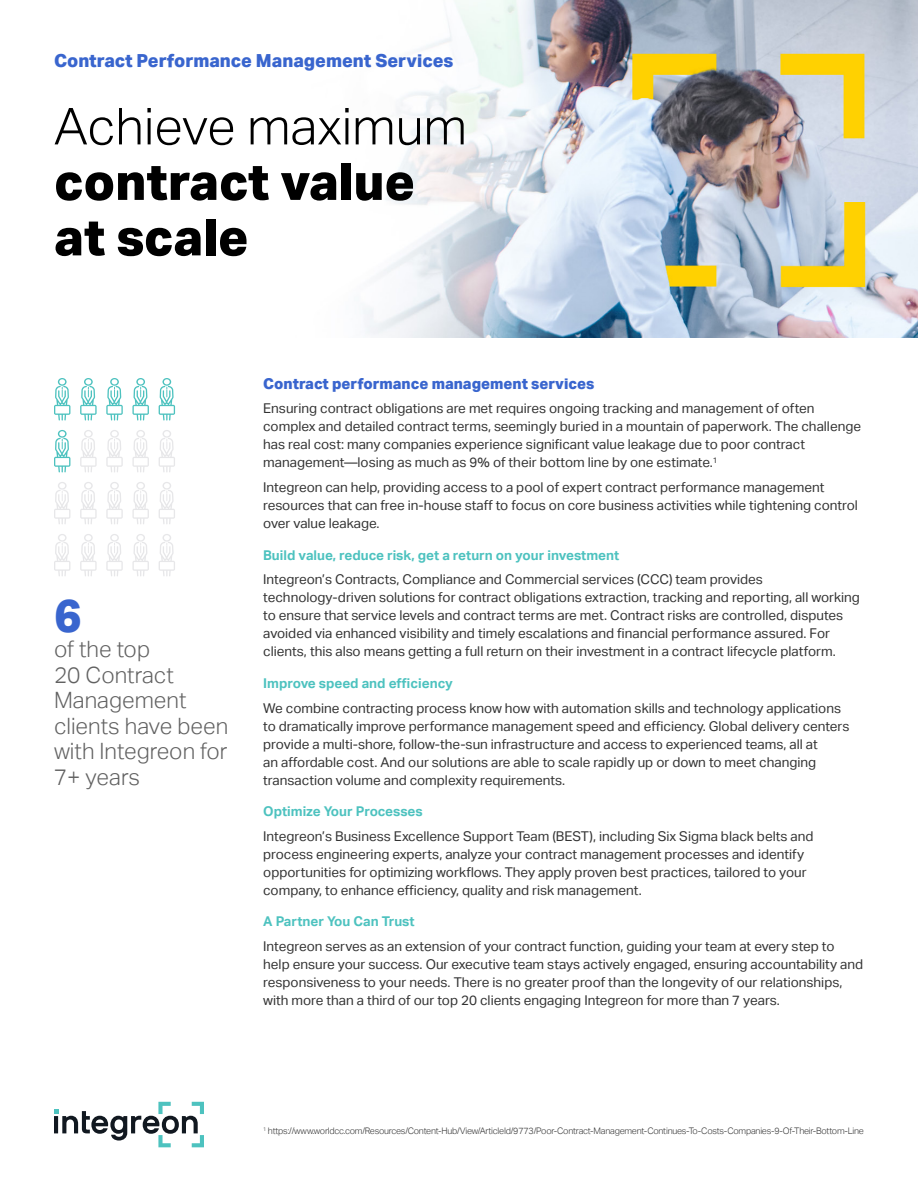
<style>
.page{position:relative;width:918px;height:1188px;background:#fff}
.page>*{position:absolute;margin:0;border:0;box-sizing:border-box;transform-origin:0 0}
.t1{font:800 51px/55.5px "Aktiv Grotesk";color:#000}
.t2{font:300 51px "Aktiv Grotesk";color:#000}
.t3{font:800 46.5px "Aktiv Grotesk";color:#3965ce}
.t4{font:300 22.5px/25.5px "Aktiv Grotesk";color:#616161}
.t5{font:800 18px "Aktiv Grotesk";color:#3965ce}
.t6{font:800 15px "Aktiv Grotesk";color:#3965ce}
.t7{font:13.5px/18px "Aktiv Grotesk";color:#333}
.t8{font:700 13.5px "Aktiv Grotesk";color:#4dc2bf}
.t9{font:300 9px "Aktiv Grotesk";letter-spacing:-.025em;color:#333}
</style>
<div class="page">
<svg style="left:54px;top:1102px;width:150px;height:45px"></svg>
<hr style="left:54px;top:1116px;width:4px;height:17px;background:#111820">
<img style="left:363px;top:0;width:555px;height:338px">
<svg style="left:54px;top:534px;width:16px;height:42px"></svg>
<svg style="left:106px;top:534px;width:17px;height:42px"></svg>
<svg style="left:80px;top:534px;width:17px;height:42px"></svg>
<svg style="left:132px;top:534px;width:17px;height:42px"></svg>
<svg style="left:159px;top:534px;width:16px;height:42px"></svg>
<svg style="left:54px;top:482px;width:16px;height:42px"></svg>
<svg style="left:106px;top:482px;width:17px;height:42px"></svg>
<svg style="left:80px;top:482px;width:17px;height:42px"></svg>
<svg style="left:132px;top:482px;width:17px;height:42px"></svg>
<svg style="left:159px;top:482px;width:16px;height:42px"></svg>
<svg style="left:54px;top:430px;width:16px;height:42px"></svg>
<svg style="left:106px;top:430px;width:17px;height:42px"></svg>
<svg style="left:80px;top:430px;width:17px;height:42px"></svg>
<svg style="left:132px;top:430px;width:17px;height:42px"></svg>
<svg style="left:159px;top:430px;width:16px;height:42px"></svg>
<svg style="left:54px;top:378px;width:16px;height:43px"></svg>
<svg style="left:106px;top:378px;width:17px;height:43px"></svg>
<svg style="left:80px;top:378px;width:17px;height:43px"></svg>
<svg style="left:132px;top:378px;width:17px;height:43px"></svg>
<svg style="left:159px;top:378px;width:16px;height:43px"></svg>
<h3 class="t5" style="left:54px;top:50px;width:401px">Contract Performance Management Services</h3>
<h1 class="t2" style="left:54px;top:97px;width:415px">Achieve maximum</h1>
<h1 class="t1" style="left:54px;top:155px;width:363px">contract value at scale</h1>
<h2 class="t3" style="left:54px;top:588px;width:29px">6</h2>
<h3 class="t4" style="left:54px;top:637px;width:176px">of the top<br>20 Contract<br>Management clients have been with Integreon for<br>7+ years</h3>
<p class="t6" style="left:263px;top:375px;width:333px">Contract performance management services</p>
<p class="t7" style="left:263px;top:400px;width:599px">Ensuring contract obligations are met requires ongoing tracking and management of often complex and detailed contract terms, seemingly buried in a mountain of paperwork. The challenge has real cost: many companies experience significant value leakage due to poor contract management—losing as much as 9% of their bottom line by one estimate.<sup>1</sup></p>
<p class="t7" style="left:263px;top:479px;width:596px">Integreon can help, providing access to a pool of expert contract performance management resources that can free in-house staff to focus on core business activities while tightening control over value leakage.</p>
<p class="t8" style="left:263px;top:547px;width:358px">Build value, reduce risk, get a return on your investment</p>
<p class="t7" style="left:263px;top:571px;width:598px">Integreon’s Contracts, Compliance and Commercial services (CCC) team provides technology-driven solutions for contract obligations extraction, tracking and reporting, all working to ensure that service levels and contract terms are met. Contract risks are controlled, disputes avoided via enhanced visibility and timely escalations and financial performance assured. For clients, this also means getting a full return on their investment in a contract lifecycle platform.</p>
<p class="t8" style="left:263px;top:675px;width:191px">Improve speed and efficiency</p>
<p class="t7" style="left:263px;top:699px;width:588px">We combine contracting process know how with automation skills and technology applications to dramatically improve performance management speed and efficiency. Global delivery centers provide a multi-shore, follow-the-sun infrastructure and access to experienced teams, all at<br>an affordable cost. And our solutions are able to scale rapidly up or down to meet changing transaction volume and complexity requirements.</p>
<p class="t8" style="left:263px;top:804px;width:161px">Optimize Your Processes</p>
<p class="t7" style="left:263px;top:827px;width:552px">Integreon’s Business Excellence Support Team (BEST), including Six Sigma black belts and process engineering experts, analyze your contract management processes and identify opportunities for optimizing workflows. They apply proven best practices, tailored to your company, to enhance efficiency, quality and risk management.</p>
<p class="t8" style="left:263px;top:914px;width:153px">A Partner You Can Trust</p>
<p class="t7" style="left:263px;top:937px;width:601px">Integreon serves as an extension of your contract function, guiding your team at every step to help ensure your success. Our executive team stays actively engaged, ensuring accountability and responsiveness to your needs. There is no greater proof than the longevity of our relationships, with more than a third of our top 20 clients engaging Integreon for more than 7 years.</p>
<p class="t9" style="left:263px;top:1126px;width:602px"><sup>1</sup> https://www.worldcc.com/Resources/Content-Hub/View/ArticleId/9773/Poor-Contract-Management-Continues-To-Costs-Companies-9-Of-Their-Bottom-Line</p>
</div>
